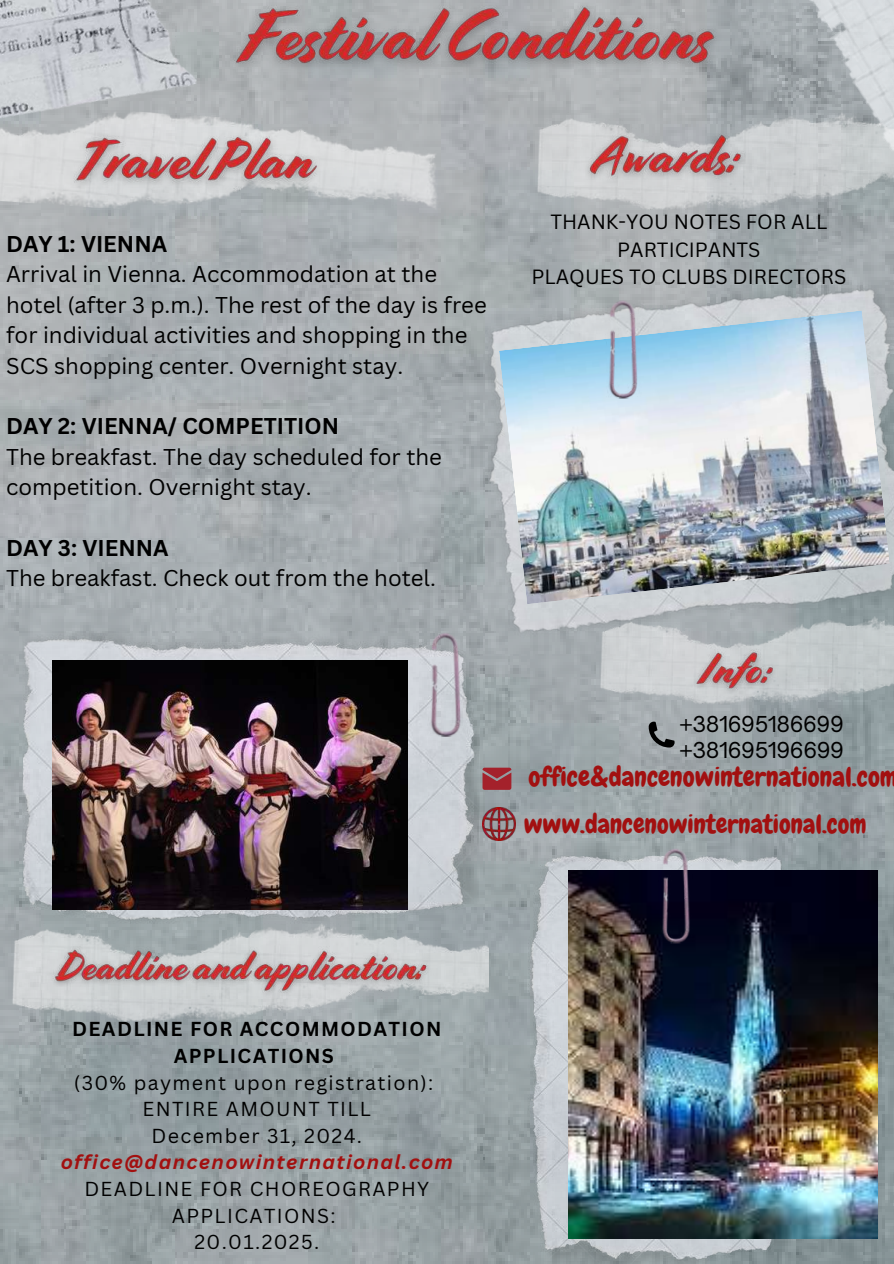
<style>
.page{position:relative;width:894px;height:1264px;background:#fff}
.page>*{position:absolute;margin:0;border:0;box-sizing:border-box;transform-origin:0 0}
.t1{font:26.7px "Chewy";color:#a21010}
.t2{font:26.1px "Chewy";color:#a21010}
.t3{font:22.2px/30.3px "Canva Sans";color:#000}
.t4{font:700 22.2px "Canva Sans";color:#000}
.t5{font:21px/26.2px "Open Sauce One";letter-spacing:-.02em;color:#000}
.t6{font:20.1px/27.6px "Canva Sans";color:#000;text-align:center}
.t7{font:19.65px/26.5px "Canva Sans";letter-spacing:.07em;color:#000;text-align:center}
.t8{font:700 19.65px/26.5px "Canva Sans";letter-spacing:.07em;color:#000;text-align:center}
.t9{font:italic 700 19.65px "Canva Sans";letter-spacing:.07em;color:#a21010}
</style>
<div class="page">
<img style="left:0;top:0;width:893px;height:1263px">
<img style="left:13px;top:923px;width:475px;height:100px">
<img style="left:0;top:0;width:197px;height:91px">
<img style="left:768px;top:0;width:125px;height:112px">
<img style="left:459px;top:264px;width:434px;height:389px">
<img style="left:528px;top:856px;width:266px;height:406px">
<img style="left:568px;top:870px;width:309px;height:368px">
<img style="left:499px;top:310px;width:390px;height:294px">
<img style="left:599px;top:299px;width:49px;height:100px">
<img style="left:600px;top:616px;width:293px;height:89px">
<svg style="left:648px;top:721px;width:26px;height:26px"></svg>
<img style="left:482px;top:807px;width:33px;height:33px">
<svg style="left:482px;top:767px;width:29px;height:22px"></svg>
<img style="left:653px;top:847px;width:47px;height:96px">
<img style="left:538px;top:112px;width:355px;height:99px">
<img style="left:23px;top:626px;width:455px;height:297px">
<img style="left:577px;top:122px;width:175px;height:68px">
<img style="left:41px;top:940px;width:397px;height:63px">
<img style="left:215px;top:0;width:517px;height:85px">
<img style="left:685px;top:643px;width:98px;height:59px">
<img style="left:53px;top:660px;width:354px;height:249px">
<img style="left:420px;top:631px;width:52px;height:106px">
<img style="left:0;top:91px;width:446px;height:141px">
<img style="left:63px;top:125px;width:267px;height:72px">
<p class="t4" style="left:6px;top:228px;width:162px">DAY 1: VIENNA</p>
<p class="t3" style="left:6px;top:258px;width:482px">Arrival in Vienna. Accommodation at the hotel (after 3 p.m.). The rest of the day is free for individual activities and shopping in the SCS shopping center. Overnight stay.</p>
<p class="t4" style="left:6px;top:410px;width:334px">DAY 2: VIENNA/ COMPETITION</p>
<p class="t3" style="left:6px;top:441px;width:437px">The breakfast. The day scheduled for the competition. Overnight stay.</p>
<p class="t4" style="left:6px;top:532px;width:164px">DAY 3: VIENNA</p>
<p class="t3" style="left:6px;top:562px;width:431px">The breakfast. Check out from the hotel.</p>
<p class="t6" style="left:531px;top:207px;width:316px">THANK-YOU NOTES FOR ALL<br>PARTICIPANTS<br>PLAQUES TO CLUBS DIRECTORS</p>
<p class="t5" style="left:679px;top:710px;width:166px">+381695186699 +381695196699</p>
<p class="t1" style="left:528px;top:760px;width:370px">office&amp;dancenowinternational.com</p>
<p class="t2" style="left:523px;top:807px;width:344px">www.dancenowinternational.com</p>
<p class="t8" style="left:72px;top:1015px;width:370px">DEADLINE FOR ACCOMMODATION<br>APPLICATIONS</p>
<p class="t7" style="left:74px;top:1068px;width:361px">(30% payment upon registration):<br>ENTIRE AMOUNT TILL<br>December 31, 2024.</p>
<p class="t9" style="left:61px;top:1148px;width:393px">office@dancenowinternational.com</p>
<p class="t7" style="left:84px;top:1175px;width:346px">DEADLINE FOR CHOREOGRAPHY<br>APPLICATIONS:<br>20.01.2025.</p>
</div>
